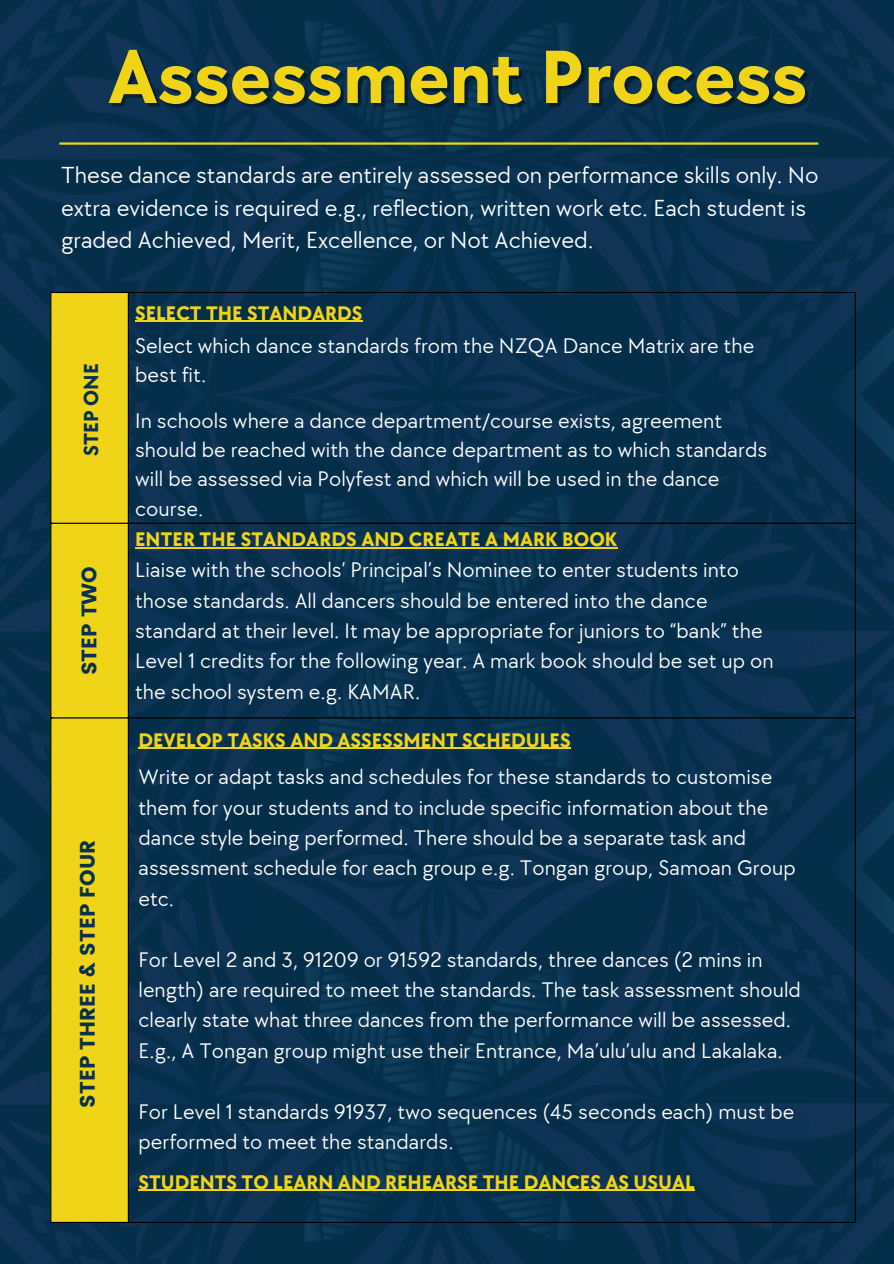
<style>
.page{position:relative;width:894px;height:1264px;background:#fff}
.page>*{position:absolute;margin:0;border:0;box-sizing:border-box;transform-origin:0 0}
.t1{font:700 78px "TT Chocolates";color:#f0d418}
.t2{font:24px/32.7px "TT Chocolates";color:#fff}
.t3{font:21.75px/30.3px "TT Chocolates";letter-spacing:.005em;color:#fff}
.t4{font:21px "Poppins";color:#053250}
.t5{font:700 21px "TT Chocolates";color:#053250}
.t6{font:700 20.25px "TT Chocolates";color:#f0d418}
</style>
<div class="page">
<img style="left:0;top:0;width:893px;height:1263px">
<div style="left:51px;top:293px;width:77px;height:928px;background:#f0d418"></div>
<hr style="left:50px;top:293px;width:1px;height:928px;background:#000">
<hr style="left:128px;top:293px;width:1px;height:928px;background:#000">
<hr style="left:854px;top:293px;width:1px;height:928px;background:#000">
<hr style="left:50px;top:292px;width:805px;height:1px;background:#000">
<hr style="left:50px;top:522px;width:805px;height:2px;background:#000">
<hr style="left:50px;top:717px;width:805px;height:1px;background:#000">
<hr style="left:50px;top:1221px;width:805px;height:1px;background:#000">
<hr style="left:135px;top:320px;width:227px;height:2px;background:#f0d418">
<hr style="left:135px;top:547px;width:482px;height:1px;background:#f0d418">
<hr style="left:59px;top:142px;width:759px;height:3px;background:#f0d418">
<hr style="left:138px;top:748px;width:432px;height:1px;background:#f0d418">
<hr style="left:138px;top:1189px;width:556px;height:1px;background:#f0d418">
<h2 class="t1" style="left:108px;top:33px;width:701px">Assessment Process</h2>
<p class="t2" style="left:61px;top:159px;width:758px">These dance standards are entirely assessed on performance skills only. No extra evidence is required e.g., reflection, written work etc. Each student is graded Achieved, Merit, Excellence, or Not Achieved.</p>
<h1 class="t5" style="left:79px;top:456px;width:94px;rotate:-90deg">STEP ONE</h1>
<p class="t4" style="left:77px;top:675px;width:111px;rotate:-90deg">STEP TWO</p>
<h2 class="t4" style="left:75px;top:1107px;width:270px;rotate:-90deg">STEP THREE &amp; STEP FOUR</h2>
<p class="t6" style="left:135px;top:301px;width:229px">SELECT THE STANDARDS</p>
<h2 class="t3" style="left:135px;top:331px;width:620px;line-height:29.2px">Select which dance standards from the NZQA Dance Matrix are the best fit.</h2>
<p class="t3" style="left:135px;top:407px;width:633px;line-height:29.2px">In schools where a dance department/course exists, agreement should be reached with the dance department as to which standards will be assessed via Polyfest and which will be used in the dance course.</p>
<p class="t6" style="left:135px;top:528px;width:483px">ENTER THE STANDARDS AND CREATE A MARK BOOK</p>
<p class="t3" style="left:135px;top:555px;width:640px">Liaise with the schools’ Principal’s Nominee to enter students into those standards. All dancers should be entered into the dance standard at their level. It may be appropriate for juniors to “bank” the Level 1 credits for the following year. A mark book should be set up on the school system e.g. KAMAR.</p>
<h2 class="t6" style="left:138px;top:728px;width:433px">DEVELOP TASKS AND ASSESSMENT SCHEDULES</h2>
<p class="t3" style="left:138px;top:762px;width:658px">Write or adapt tasks and schedules for these standards to customise them for your students and to include specific information about the dance style being performed. There should be a separate task and assessment schedule for each group e.g. Tongan group, Samoan Group etc.</p>
<h2 class="t3" style="left:138px;top:944px;width:663px">For Level 2 and 3, 91209 or 91592 standards, three dances (2 mins in length) are required to meet the standards. The task assessment should clearly state what three dances from the performance will be assessed.<br>E.g., A Tongan group might use their Entrance, Ma’ulu’ulu and Lakalaka.</h2>
<p class="t3" style="left:138px;top:1096px;width:657px">For Level 1 standards 91937, two sequences (45 seconds each) must be performed to meet the standards.</p>
<h2 class="t6" style="left:138px;top:1170px;width:557px">STUDENTS TO LEARN AND REHEARSE THE DANCES AS USUAL</h2>
</div>
